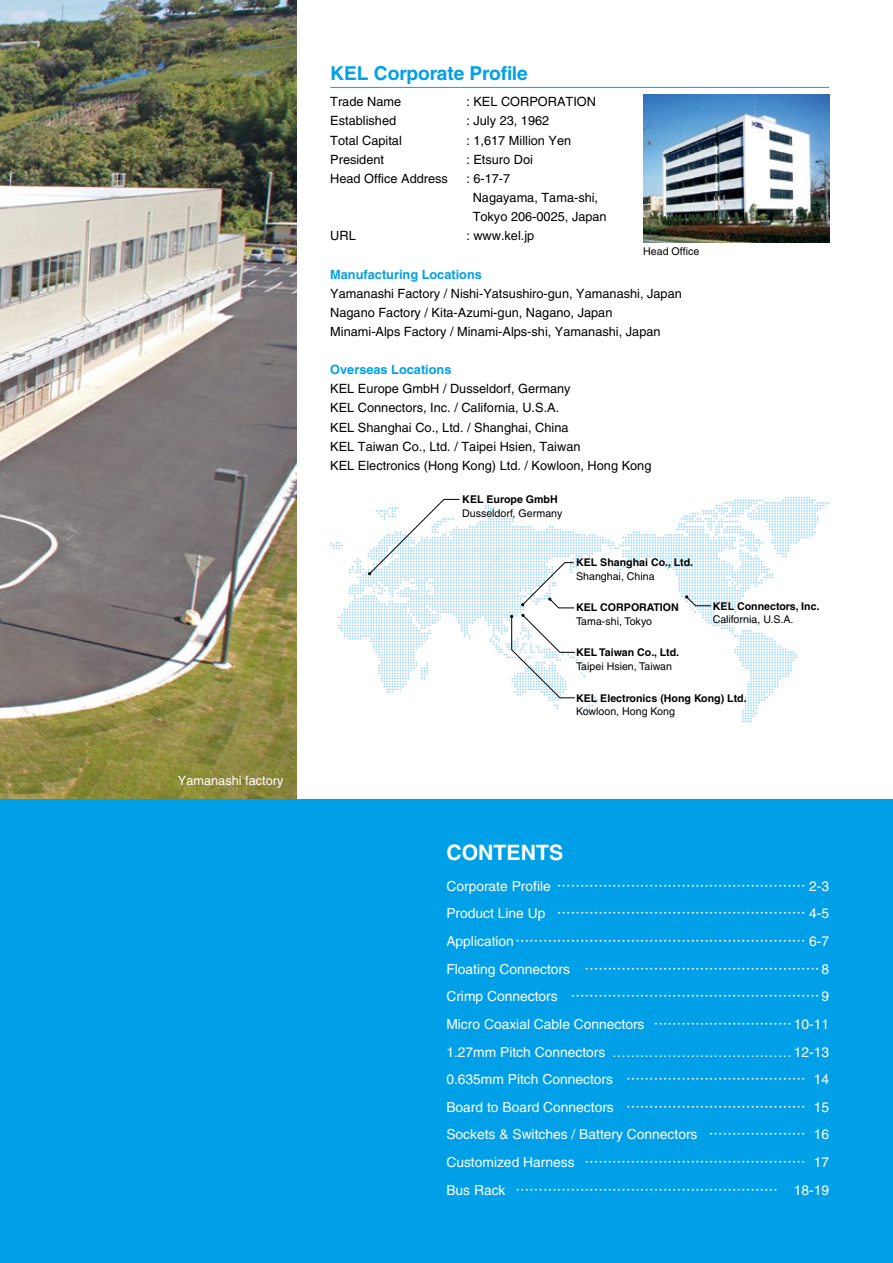
<style>
.page{position:relative;width:893px;height:1263px;background:#fff}
.page>*{position:absolute;margin:0;border:0;box-sizing:border-box;transform-origin:0 0}
.t1{font:700 21.3px "Helvetica LT Std";color:#fff}
.t2{font:700 19.2px "Helvetica LT Std";color:#00a0e9}
.t3{font:13.8px/27.6px "Helvetica LT Std";color:#fff;text-align:justify}
.t4{font:13.8px/27.6px "Shuei Min Pr 6 L";color:#fff}
.t5{font:12.75px/19.2px "Helvetica LT Std";color:#000}
.t6{font:700 12.75px "Helvetica LT Std";color:#00a0e9}
.t7{font:12.75px "Helvetica LT Std";color:#fff}
.t8{font:700 10.65px "Helvetica LT Std";color:#000}
.t9{font:10.65px "Helvetica LT Std";color:#000}
.s1{font-family:"Shuei Min Pr 6 L"}
.s2{font-family:"Helvetica LT Std"}
</style>
<div class="page">
<img style="left:0;top:0;width:296px;height:799px">
<div style="left:0;top:799px;width:893px;height:464px;background:#00a0e9"></div>
<img style="left:643px;top:95px;width:186px;height:147px">
<hr style="left:330px;top:87px;width:499px;height:1px;background:#00a0e9">
<svg style="left:330px;top:497px;width:499px;height:225px"></svg>
<p class="t7" style="left:178px;top:773px;width:107px">Yamanashi factory</p>
<h2 class="t2" style="left:330px;top:61px;width:199px">KEL Corporate Profile</h2>
<p class="t5" style="left:330px;top:92px;width:72px">Trade Name</p>
<p class="t5" style="left:466px;top:92px;width:131px">: KEL CORPORATION</p>
<p class="t5" style="left:330px;top:111px;width:67px">Established</p>
<p class="t5" style="left:466px;top:111px;width:84px">: July 23, 1962</p>
<p class="t5" style="left:330px;top:130px;width:73px">Total Capital</p>
<p class="t5" style="left:466px;top:130px;width:106px">: 1,617 Million Yen</p>
<p class="t5" style="left:330px;top:150px;width:55px">President</p>
<p class="t5" style="left:466px;top:150px;width:68px">: Etsuro Doi</p>
<p class="t5" style="left:330px;top:169px;width:119px">Head Office Address</p>
<p class="t5" style="left:473px;top:169px;width:136px;text-indent:-6px">: 6-17-7<br>Nagayama, Tama-shi,<br>Tokyo 206-0025, Japan</p>
<p class="t5" style="left:330px;top:226px;width:27px">URL</p>
<p class="t5" style="left:466px;top:226px;width:70px">: www.kel.jp</p>
<p class="t9" style="left:643px;top:246px;width:58px">Head Office</p>
<p class="t6" style="left:330px;top:266px;width:153px">Manufacturing Locations</p>
<p class="t5" style="left:330px;top:283px;width:353px">Yamanashi Factory / Nishi-Yatsushiro-gun, Yamanashi, Japan<br>Nagano Factory / Kita-Azumi-gun, Nagano, Japan<br>Minami-Alps Factory / Minami-Alps-shi, Yamanashi, Japan</p>
<p class="t6" style="left:330px;top:362px;width:123px">Overseas Locations</p>
<p class="t5" style="left:330px;top:379px;width:323px">KEL Europe GmbH / Dusseldorf, Germany<br>KEL Connectors, Inc. / California, U.S.A.<br>KEL Shanghai Co., Ltd. / Shanghai, China<br>KEL Taiwan Co., Ltd. / Taipei Hsien, Taiwan<br>KEL Electronics (Hong Kong) Ltd. / Kowloon, Hong Kong</p>
<p class="t8" style="left:462px;top:493px;width:97px">KEL Europe GmbH</p>
<p class="t9" style="left:462px;top:507px;width:102px">Dusseldorf, Germany</p>
<p class="t8" style="left:576px;top:556px;width:119px">KEL Shanghai Co., Ltd.</p>
<p class="t9" style="left:576px;top:570px;width:80px">Shanghai, China</p>
<p class="t8" style="left:576px;top:601px;width:104px">KEL CORPORATION</p>
<p class="t9" style="left:576px;top:615px;width:78px">Tama-shi, Tokyo</p>
<p class="t8" style="left:576px;top:646px;width:105px">KEL Taiwan Co., Ltd.</p>
<p class="t9" style="left:576px;top:660px;width:97px">Taipei Hsien, Taiwan</p>
<p class="t8" style="left:713px;top:599px;width:108px">KEL Connectors, Inc.</p>
<p class="t9" style="left:713px;top:613px;width:82px">California, U.S.A.</p>
<p class="t8" style="left:576px;top:691px;width:172px">KEL Electronics (Hong Kong) Ltd.</p>
<p class="t9" style="left:576px;top:705px;width:100px">Kowloon, Hong Kong</p>
<h1 class="t1" style="left:446px;top:839px;width:118px">CONTENTS</h1>
<p class="t3" style="left:446px;top:872px;width:384px">Corporate Profile<span class="s1">… ………………………………………………</span> 2-3</p>
<p class="t4" style="left:446px;top:897px;width:384px"><span class="s2">Product Line Up</span>… ……………………………………………… <span class="s2">4-5<br>Application</span>………………………………………………………… <span class="s2">6-7</span></p>
<p class="t3" style="left:446px;top:955px;width:384px">Floating Connectors <span class="s1">… ……………………………………………</span>8</p>
<p class="t4" style="left:446px;top:980px;width:384px"><span class="s2">Crimp Connectors</span>… ………………………………………………<span class="s2">9</span></p>
<p class="t3" style="left:446px;top:1010px;width:384px">Micro Coaxial Cable Connectors<span class="s1">… …………………………</span>10-11<br>1.27mm Pitch Connectors …………………………………12-13<br>0.635mm Pitch Connectors<span class="s1">… …………………………………</span> 14<br>Board to Board Connectors<span class="s1">… …………………………………</span> 15<br>Sockets &amp; Switches / Battery Connectors<span class="s1">… …………………</span> 16<br>Customized Harness<span class="s1">… …………………………………………</span> 17</p>
<p class="t4" style="left:446px;top:1174px;width:384px"><span class="s2">Bus Rack</span>… ………………………………………………… <span class="s2">18-19</span></p>
</div>
